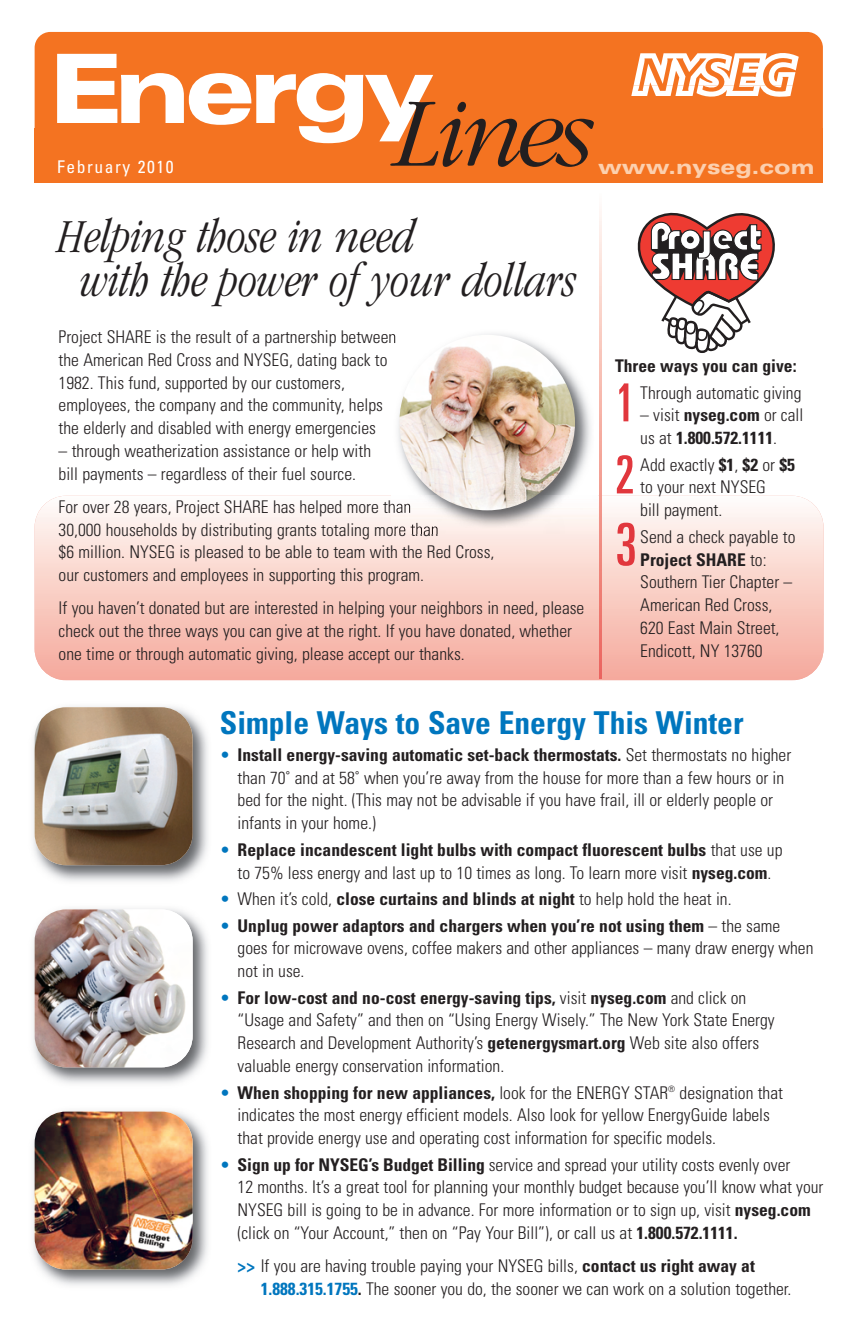
<style>
.page{position:relative;width:852px;height:1339px;background:#fff}
.page>*{position:absolute;margin:0;border:0;box-sizing:border-box;transform-origin:0 0}
.t1{font:italic 300 102.38px "Garamond";letter-spacing:-.055em;color:#231f20}
.t2{font:900 expanded 95.73px "Univers";letter-spacing:-.075em;color:#fff}
.t3{font:ultra-condensed 58.8px "Univers";color:#e1373d}
.t4{font:ultra-condensed 52.5px "Univers";color:#e1373d}
.t5{font:italic 300 condensed 49px/43.8px "Garamond";color:#231f20}
.t6{font:700 condensed 31.5px "Univers";color:#0076be}
.t7{font:900 expanded 20.12px "Univers";color:#fcd0af}
.t8{font:300 condensed 17.5px/22.8px "Univers";color:#231f20}
.t9{font:700 condensed 17.5px/22.8px "Univers";color:#231f20}
.t10{font:condensed 17.5px "Univers";letter-spacing:.09em;color:#fff}
.s1{font-weight:300}
.s2{font-weight:700}
.s3{color:#0076be}
.s4{font-weight:700;color:#0076be}
</style>
<div class="page">
<div style="left:35px;top:32px;width:787px;height:150px;background:#f47321;border-radius:16px"></div>
<div style="left:35px;top:128px;width:787px;height:54px;background:#f47321"></div>
<svg style="left:631px;top:53px;width:167px;height:44px"></svg>
<div style="left:35px;top:495px;width:788px;height:185px;background:linear-gradient(to bottom,#fefcf9,#f5a89a);border-radius:32px"></div>
<svg style="left:637px;top:212px;width:138px;height:141px"></svg>
<img style="left:33px;top:706px;width:175px;height:176px">
<img style="left:35px;top:707px;width:157px;height:158px;border-radius:32px">
<img style="left:33px;top:908px;width:175px;height:176px">
<img style="left:35px;top:909px;width:157px;height:158px;border-radius:32px">
<img style="left:33px;top:1110px;width:175px;height:176px">
<img style="left:35px;top:1111px;width:157px;height:158px;border-radius:32px">
<img style="left:391px;top:334px;width:206px;height:199px">
<img style="left:399px;top:335px;width:175px;height:175px;border-radius:50%">
<svg style="left:599px;top:211px;width:2px;height:467px"></svg>
<h2 class="t2" style="left:47px;top:43px;width:388px">Energy</h2>
<p class="t10" style="left:57px;top:158px;width:118px">February 2010</p>
<h1 class="t1" style="left:387px;top:93px;width:202px">Lines</h1>
<p class="t7" style="left:598px;top:157px;width:218px">www.nyseg.com</p>
<h3 class="t5" style="left:81px;top:218px;width:497px;text-indent:-24px">Helping those in need<br>with the power of your dollars</h3>
<p class="t8" style="left:59px;top:327px;width:339px">Project SHARE is the result of a partnership between the American Red Cross and NYSEG, dating back to 1982. This fund, supported by our customers, employees, the company and the community, helps the elderly and disabled with energy emergencies</p>
<p class="t8" style="left:59px;top:441px;width:314px">– through weatherization assistance or help with bill payments – regardless of their fuel source.</p>
<p class="t8" style="left:59px;top:497px;width:437px">For over 28 years, Project SHARE has helped more than<br>30,000 households by distributing grants totaling more than<br>$6 million. NYSEG is pleased to be able to team with the Red Cross, our customers and employees in supporting this program.</p>
<p class="t8" style="left:59px;top:598px;width:527px">If you haven’t donated but are interested in helping your neighbors in need, please check out the three ways you can give at the right. If you have donated, whether one time or through automatic giving, please accept our thanks.</p>
<p class="t9" style="left:614px;top:356px;width:183px">Three ways you can give:</p>
<h3 class="t4" style="left:614px;top:384px;width:21px">1</h3>
<p class="t8" style="left:640px;top:382px;width:163px">Through automatic giving</p>
<p class="t9" style="left:640px;top:405px;width:164px"><span class="s1">– visit</span> nyseg.com <span class="s1">or call us at</span> 1.800.572.1111<span class="s1">.</span></p>
<h3 class="t4" style="left:614px;top:456px;width:21px">2</h3>
<p class="t8" style="left:640px;top:454px;width:156px">Add exactly <span class="s2">$1</span>, <span class="s2">$2</span> or <span class="s2">$5 </span>to your next NYSEG<br>bill payment.</p>
<h3 class="t3" style="left:614px;top:523px;width:23px">3</h3>
<p class="t8" style="left:640px;top:526px;width:157px">Send a check payable to<br><span class="s2">Project SHARE</span> to:<br>Southern Tier Chapter –<br>American Red Cross,<br>620 East Main Street,<br>Endicott, NY 13760</p>
<h3 class="t6" style="left:220px;top:711px;width:525px">Simple Ways to Save Energy This Winter</h3>
<p class="t8" style="left:237px;top:744px;width:555px;text-indent:-18px"><span class="s3">•</span> <span class="s2">Install energy-saving automatic set-back thermostats.</span> Set thermostats no higher than 70˚ and at 58˚ when you’re away from the house for more than a few hours or in bed for the night. (This may not be advisable if you have frail, ill or elderly people or infants in your home.)</p>
<p class="t8" style="left:220px;top:839px;width:564px;text-align:center"><span class="s3">•</span> <span class="s2">Replace incandescent light bulbs with compact fluorescent bulbs</span> that use up to 75% less energy and last up to 10 times as long. To learn more visit <span class="s2">nyseg.com</span>.</p>
<p class="t8" style="left:220px;top:888px;width:513px"><span class="s3">•</span> When it’s cold, <span class="s2">close curtains and blinds at night</span> to help hold the heat in.</p>
<p class="t8" style="left:237px;top:915px;width:577px;text-indent:-18px"><span class="s3">•</span> <span class="s2">Unplug power adaptors and chargers when you’re not using them</span> – the same goes for microwave ovens, coffee makers and other appliances – many draw energy when not in use.</p>
<p class="t8" style="left:237px;top:987px;width:538px;text-indent:-18px"><span class="s3">•</span> <span class="s2">For low-cost and no-cost energy-saving tips,</span> visit <span class="s2">nyseg.com</span> and click on “Usage and Safety” and then on “Using Energy Wisely.” The New York State Energy Research and Development Authority’s <span class="s2">getenergysmart.org</span> Web site also offers valuable energy conservation information.</p>
<p class="t8" style="left:237px;top:1082px;width:546px;text-indent:-18px"><span class="s3">•</span> <span class="s2">When shopping for new appliances,</span> look for the ENERGY STAR<sup>®</sup> designation that indicates the most energy efficient models. Also look for yellow EnergyGuide labels that provide energy use and operating cost information for specific models.</p>
<p class="t8" style="left:237px;top:1154px;width:587px;text-indent:-18px"><span class="s3">•</span> <span class="s2">Sign up for NYSEG’s Budget Billing</span> service and spread your utility costs evenly over<br>12 months. It’s a great tool for planning your monthly budget because you’ll know what your NYSEG bill is going to be in advance. For more information or to sign up, visit <span class="s2">nyseg.com </span>(click on “Your Account,” then on “Pay Your Bill”), or call us at <span class="s2">1.800.572.1111.</span></p>
<p class="t8" style="left:260px;top:1255px;width:532px;text-indent:-23px"><span class="s4">&gt;&gt;</span> If you are having trouble paying your NYSEG bills, <span class="s2">contact us right away at<br></span><span class="s4">1.888.315.1755</span><span class="s2">.</span> The sooner you do, the sooner we can work on a solution together.</p>
</div>
